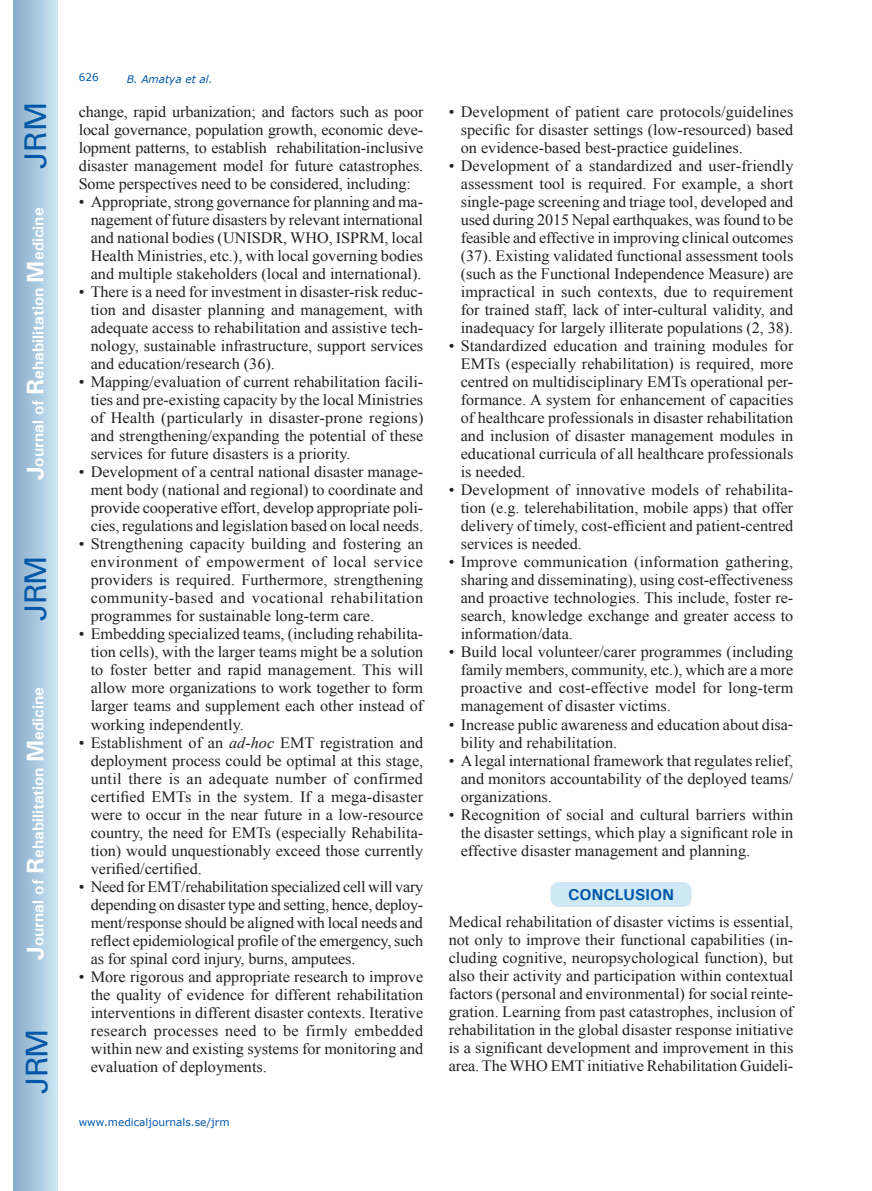
<style>
.page{position:relative;width:872px;height:1191px;background:#fff}
.page>*{position:absolute;margin:0;border:0;box-sizing:border-box;transform-origin:0 0}
.t1{font:30px "Univers";letter-spacing:-.03em;color:#0157a8}
.t2{font:15.75px/18px "Times New Roman";color:#231f20;text-align:justify}
.t3{font:700 15.75px "Univers";color:#fff}
.t4{font:700 15.75px "Univers";color:#0157a8}
.t5{font:10.5px "Verdana";color:#0157a8}
.t6{font:italic 10.5px "Verdana";color:#0157a8}
.s1{font-size:24px}
.s2{font-style:italic}
</style>
<div class="page">
<div style="left:14px;top:0;width:43px;height:1191px;background:linear-gradient(to right,#88acca,#cbe5f2)"></div>
<div style="left:549px;top:881px;width:143px;height:26px;background:#cee8f4;border-radius:10px"></div>
<div style="left:549px;top:880px;width:144px;height:28px;border:2px solid #fff;border-radius:10px"></div>
<h1 class="t1" style="left:18px;top:169px;width:68px;rotate:-90deg">JRM</h1>
<p class="t3" style="left:28px;top:480px;width:274px;rotate:-90deg"><span class="s1">J</span>ournal of <span class="s1">R</span>ehabilitation <span class="s1">M</span>edicine</p>
<h1 class="t1" style="left:18px;top:620px;width:67px;rotate:-90deg">JRM</h1>
<p class="t3" style="left:28px;top:959px;width:274px;rotate:-90deg"><span class="s1">J</span>ournal of <span class="s1">R</span>ehabilitation <span class="s1">M</span>edicine</p>
<h1 class="t1" style="left:19px;top:1093px;width:67px;rotate:-90deg">JRM</h1>
<p class="t5" style="left:79px;top:70px;width:22px">626</p>
<p class="t6" style="left:127px;top:72px;width:87px">B. Amatya et al.</p>
<p class="t2" style="left:79px;top:103px;width:346px">change, rapid urbanization; and factors such as poor local governance, population growth, economic deve&shy;lopment patterns, to establish rehabilitation-inclusive disaster management model for future catastrophes.<br>Some perspectives need to be considered, including:</p>
<p class="t2" style="left:91px;top:193px;width:334px;text-indent:-12px">• Appropriate, strong governance for planning and ma&shy;nagement of future disasters by relevant international and national bodies (UNISDR, WHO, ISPRM, local Health Ministries, etc.), with local governing bodies and multiple stakeholders (local and international).</p>
<p class="t2" style="left:91px;top:283px;width:334px;text-indent:-12px">• There is a need for investment in disaster-risk reduc&shy;tion and disaster planning and management, with adequate access to rehabilitation and assistive tech&shy;nology, sustainable infrastructure, support services and education/research (36).</p>
<p class="t2" style="left:91px;top:373px;width:334px;text-indent:-12px">• Mapping/evaluation of current rehabilitation facili&shy;ties and pre-existing capacity by the local Ministries of Health (particularly in disaster-prone regions) and strengthening/expanding the potential of these services for future disasters is a priority.</p>
<p class="t2" style="left:91px;top:463px;width:334px;text-indent:-12px">• Development of a central national disaster manage&shy;ment body (national and regional) to coordinate and provide cooperative effort, develop appropriate poli&shy;cies, regulations and legislation based on local needs.</p>
<p class="t2" style="left:91px;top:535px;width:334px;text-indent:-12px">• Strengthening capacity building and fostering an environment of empowerment of local service providers is required. Furthermore, strengthening community-based and vocational rehabilitation programmes for sustainable long-term care.</p>
<p class="t2" style="left:91px;top:625px;width:334px;text-indent:-12px">• Embedding specialized teams, (including rehabilita&shy;tion cells), with the larger teams might be a solution to foster better and rapid management. This will allow more organizations to work together to form larger teams and supplement each other instead of working independently.</p>
<p class="t2" style="left:91px;top:733px;width:334px;text-indent:-12px">• Establishment of an <span class="s2">ad-hoc</span> EMT registration and deployment process could be optimal at this stage, until there is an adequate number of confirmed certified EMTs in the system. If a mega-disaster were to occur in the near future in a low-resource country, the need for EMTs (especially Rehabilita&shy;tion) would unquestionably exceed those currently verified/certified.</p>
<p class="t2" style="left:91px;top:877px;width:334px;text-indent:-12px">• Need for EMT/rehabilitation specialized cell will vary depending on disaster type and setting, hence, deploy&shy;ment/response should be aligned with local needs and reflect epidemiological profile of the emergency, such as for spinal cord injury, burns, amputees.</p>
<p class="t2" style="left:91px;top:967px;width:334px;text-indent:-12px">• More rigorous and appropriate research to improve the quality of evidence for different rehabilitation interventions in different disaster contexts. Iterative research processes need to be firmly embedded within new and existing systems for monitoring and evaluation of deployments.</p>
<p class="t5" style="left:79px;top:1114px;width:152px">www.medicaljournals.se/jrm</p>
<p class="t2" style="left:461px;top:103px;width:334px;text-indent:-12px">• Development of patient care protocols/guidelines specific for disaster settings (low-resourced) based on evidence-based best-practice guidelines.</p>
<p class="t2" style="left:461px;top:157px;width:334px;text-indent:-12px">• Development of a standardized and user-friendly assessment tool is required. For example, a short single-page screening and triage tool, developed and used during 2015 Nepal earthquakes, was found to be feasible and effective in improving clinical outcomes (37). Existing validated functional assessment tools (such as the Functional Independence Measure) are impractical in such contexts, due to requirement for trained staff, lack of inter-cultural validity, and inadequacy for largely illiterate populations (2, 38).</p>
<p class="t2" style="left:461px;top:337px;width:334px;text-indent:-12px">• Standardized education and training modules for EMTs (especially rehabilitation) is required, more centred on multidisciplinary EMTs operational per&shy;formance. A system for enhancement of capacities of healthcare professionals in disaster rehabilitation and inclusion of disaster management modules in educational curricula of all healthcare professionals is needed.</p>
<p class="t2" style="left:461px;top:481px;width:334px;text-indent:-12px">• Development of innovative models of rehabilita&shy;tion (e.g. telerehabilitation, mobile apps) that offer delivery of timely, cost-efficient and patient-centred services is needed.</p>
<p class="t2" style="left:461px;top:553px;width:334px;text-indent:-12px">• Improve communication (information gathering, sharing and disseminating), using cost-effectiveness and proactive technologies. This include, foster re&shy;search, knowledge exchange and greater access to information/data.</p>
<p class="t2" style="left:461px;top:643px;width:334px;text-indent:-12px">• Build local volunteer/carer programmes (including family members, community, etc.), which are a more proactive and cost-effective model for long-term management of disaster victims.</p>
<p class="t2" style="left:461px;top:715px;width:334px;text-indent:-12px">• Increase public awareness and education about disa&shy;bility and rehabilitation.</p>
<p class="t2" style="left:461px;top:751px;width:334px;text-indent:-12px">• A legal international framework that regulates relief, and monitors accountability of the deployed teams/ organizations.</p>
<p class="t2" style="left:461px;top:805px;width:334px;text-indent:-12px">• Recognition of social and cultural barriers within the disaster settings, which play a significant role in effective disaster management and planning.</p>
<p class="t4" style="left:568px;top:884px;width:107px">CONCLUSION</p>
<p class="t2" style="left:449px;top:912px;width:346px">Medical rehabilitation of disaster victims is essential, not only to improve their functional capabilities (in&shy;cluding cognitive, neuropsychological function), but also their activity and participation within contextual factors (personal and environmental) for social reinte&shy;gration. Learning from past catastrophes, inclusion of rehabilitation in the global disaster response initiative is a significant development and improvement in this area. The WHO EMT initiative Rehabilitation Guideli-</p>
</div>
